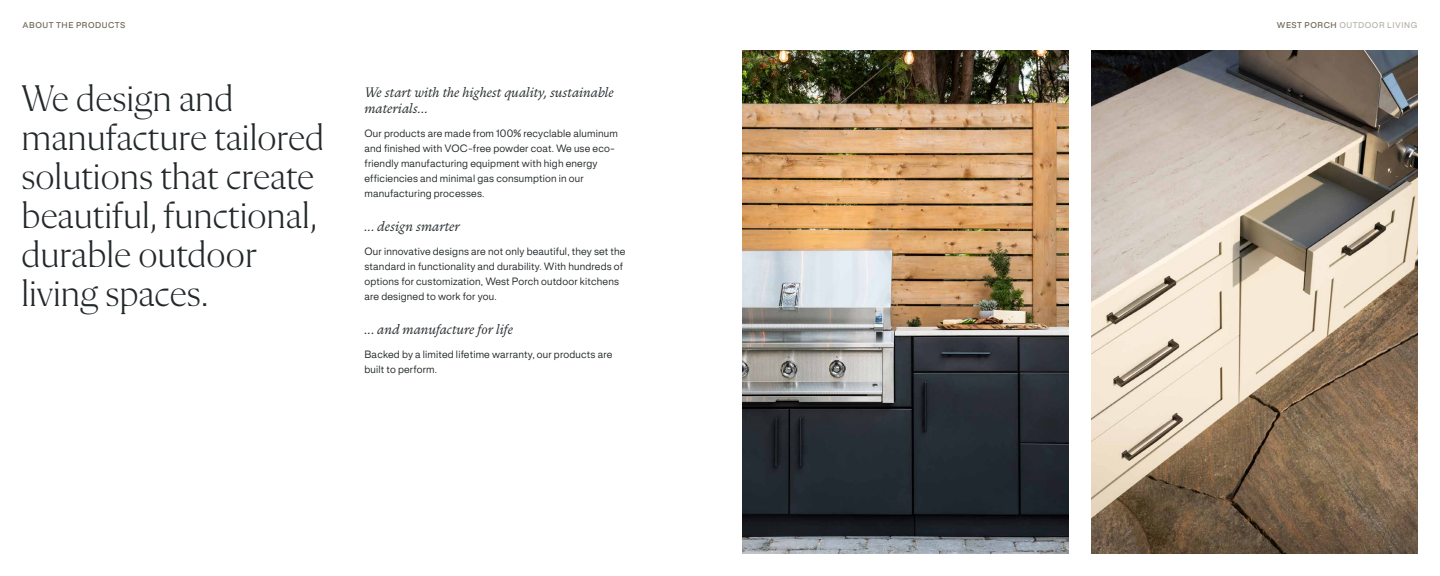
<style>
.page{position:relative;width:1440px;height:576px;background:#fff}
.page>*{position:absolute;margin:0;border:0;box-sizing:border-box;transform-origin:0 0}
.t1{font:300 37.8px/38.8px "Flecha M";color:#23282b}
.t2{font:italic 14px/16px "Flecha S";letter-spacing:-.005em;color:#23282b}
.t3{font:9.5px/15px "Rules";letter-spacing:.02em;color:#23282b}
.t4{font:500 7.5px "Rules";letter-spacing:.075em;color:#b6b2a9}
.t5{font:500 7.5px "Rules";letter-spacing:.075em;color:#6d6552}
.s1{color:#6d6552}
</style>
<div class="page">
<img style="left:742px;top:50px;width:327px;height:504px">
<img style="left:1091px;top:50px;width:327px;height:504px">
<p class="t5" style="left:23px;top:20px;width:104px">ABOUT THE PRODUCTS</p>
<p class="t4" style="left:1277px;top:20px;width:142px"><span class="s1">WEST PORCH</span> OUTDOOR LIVING</p>
<h1 class="t1" style="left:22px;top:80px;width:304px">We design and manufacture tailored solutions that create beautiful, functional, durable outdoor living spaces.</h1>
<h2 class="t2" style="left:364px;top:84px;width:251px">We start with the highest quality, sustainable materials…</h2>
<p class="t3" style="left:364px;top:126px;width:255px">Our products are made from 100% recyclable aluminum and finished with VOC-free powder coat. We use eco&shy;friendly manufacturing equipment with high energy efficiencies and minimal gas consumption in our manufacturing processes.</p>
<h2 class="t2" style="left:364px;top:218px;width:97px">... design smarter</h2>
<p class="t3" style="left:364px;top:244px;width:263px">Our innovative designs are not only beautiful, they set the standard in functionality and durability. With hundreds of options for customization, West Porch outdoor kitchens are designed to work for you.</p>
<h2 class="t2" style="left:364px;top:321px;width:150px">... and manufacture for life</h2>
<p class="t3" style="left:364px;top:347px;width:249px">Backed by a limited lifetime warranty, our products are built to perform.</p>
</div>
